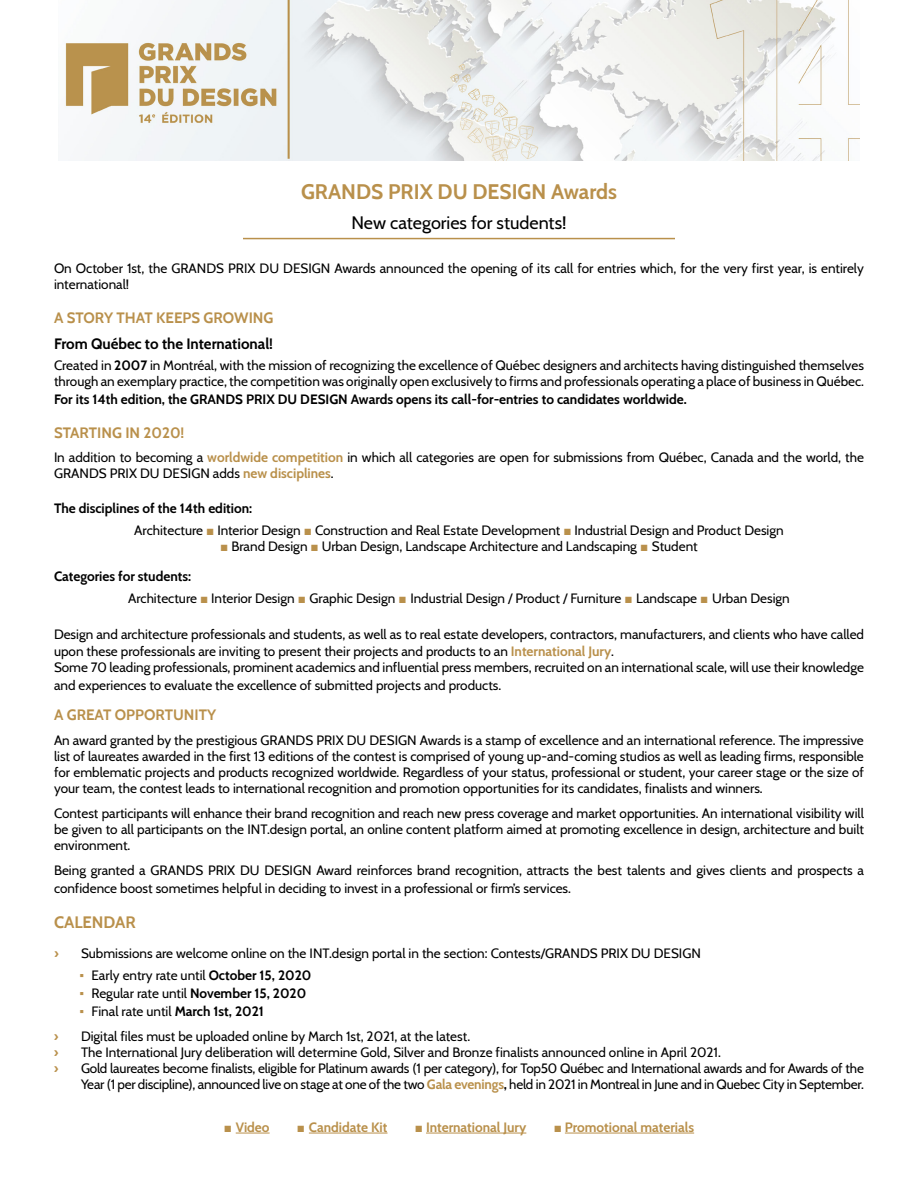
<style>
.page{position:relative;width:918px;height:1188px;background:#fff}
.page>*{position:absolute;margin:0;border:0;box-sizing:border-box;transform-origin:0 0}
.t1{font:700 21px "Cabin";color:#b9904b}
.t2{font:18px "Cabin";color:#000}
.t3{font:700 16.5px "Cabin";color:#b9904b}
.t4{font:700 15px "Cabin";color:#b9904b}
.t5{font:700 15px "Cabin";color:#000}
.t6{font:13.5px/16.2px "Cabin";color:#000}
.t7{font:700 13.5px "Cabin";color:#000}
.t8{font:700 13.5px "Cabin";color:#b9904b}
.s1{font-weight:700}
.s2{font-weight:700;color:#b9904b}
.s3{font-family:"Arial";color:#b9904b}
.s4{font-family:"Arial";font-weight:400}
.s5{font-family:"Arial"}
</style>
<div class="page">
<img style="left:65px;top:0;width:795px;height:160px">
<hr style="left:243px;top:238px;width:432px;height:1px;background:#b9904b">
<hr style="left:236px;top:1133px;width:34px;height:1px;background:#b9904b">
<hr style="left:309px;top:1133px;width:79px;height:1px;background:#b9904b">
<hr style="left:426px;top:1133px;width:100px;height:1px;background:#b9904b">
<hr style="left:565px;top:1133px;width:129px;height:1px;background:#b9904b">
<h1 class="t1" style="left:301px;top:175px;width:317px">GRANDS PRIX DU DESIGN Awards</h1>
<h2 class="t2" style="left:351px;top:209px;width:217px">New categories for students!</h2>
<p class="t6" style="left:54px;top:260px;width:811px">On October 1st, the GRANDS PRIX DU DESIGN Awards announced the opening of its call for entries which, for the very first year, is entirely international!</p>
<p class="t4" style="left:54px;top:306px;width:221px">A STORY THAT KEEPS GROWING</p>
<p class="t5" style="left:54px;top:332px;width:221px">From Québec to the International!</p>
<p class="t6" style="left:54px;top:356px;width:812px">Created in <span class="s1">2007</span> in Montréal, with the mission of recognizing the excellence of Québec designers and architects having distinguished themselves through an exemplary practice, the competition was originally open exclusively to firms and professionals operating a place of business in Québec.</p>
<p class="t7" style="left:54px;top:389px;width:634px">For its 14th edition, the GRANDS PRIX DU DESIGN Awards opens its call-for-entries to candidates worldwide.</p>
<p class="t4" style="left:54px;top:420px;width:132px">STARTING IN 2020!</p>
<p class="t6" style="left:54px;top:449px;width:811px">In addition to becoming a <span class="s2">worldwide competition</span> in which all categories are open for submissions from Québec, Canada and the world, the<br>GRANDS PRIX DU DESIGN adds <span class="s2">new disciplines</span>.</p>
<p class="t6" style="left:134px;top:496px;width:651px;line-height:22.2px;text-indent:-80px"><span class="s1">The disciplines of the 14th edition:<br></span>Architecture <span class="s3">■</span> Interior Design <span class="s3">■</span> Construction and Real Estate Development <span class="s3">■</span> Industrial Design and Product Design</p>
<p class="t6" style="left:220px;top:538px;width:479px"><span class="s3">■</span> Brand Design <span class="s3">■</span> Urban Design, Landscape Architecture and Landscaping <span class="s3">■</span> Student</p>
<p class="t6" style="left:128px;top:564px;width:663px;line-height:22.2px;text-indent:-74px"><span class="s1">Categories for students:<br></span>Architecture <span class="s3">■</span> Interior Design <span class="s3">■</span> Graphic Design <span class="s3">■</span> Industrial Design / Product / Furniture <span class="s3">■</span> Landscape <span class="s3">■</span> Urban Design</p>
<p class="t6" style="left:54px;top:626px;width:812px">Design and architecture professionals and students, as well as to real estate developers, contractors, manufacturers, and clients who have called upon these professionals are inviting to present their projects and products to an <span class="s2">International Jury</span>.<br>Some 70 leading professionals, prominent academics and influential press members, recruited on an international scale, will use their knowledge</p>
<p class="t6" style="left:54px;top:676px;width:449px">and experiences to evaluate the excellence of submitted projects and products.</p>
<p class="t4" style="left:54px;top:703px;width:164px">A GREAT OPPORTUNITY</p>
<p class="t6" style="left:54px;top:731px;width:812px;text-align:justify">An award granted by the prestigious GRANDS PRIX DU DESIGN Awards is a stamp of excellence and an international reference. The impressive list of laureates awarded in the first 13 editions of the contest is comprised of young up-and-coming studios as well as leading firms, responsible for emblematic projects and products recognized worldwide. Regardless of your status, professional or student, your career stage or the size of your team, the contest leads to international recognition and promotion opportunities for its candidates, finalists and winners.</p>
<p class="t6" style="left:54px;top:804px;width:812px;text-align:justify">Contest participants will enhance their brand recognition and reach new press coverage and market opportunities. An international visibility will be given to all participants on the INT.design portal, an online content platform aimed at promoting excellence in design, architecture and built environment.</p>
<p class="t6" style="left:54px;top:860px;width:812px;line-height:18px">Being granted a GRANDS PRIX DU DESIGN Award reinforces brand recognition, attracts the best talents and gives clients and prospects a confidence boost sometimes helpful in deciding to invest in a professional or firm’s services.</p>
<p class="t3" style="left:54px;top:909px;width:83px">CALENDAR</p>
<p class="t8" style="left:54px;top:942px;width:6px">›</p>
<p class="t6" style="left:81px;top:944px;width:621px">Submissions are welcome online on the INT.design portal in the section: Contests/GRANDS PRIX DU DESIGN</p>
<p class="t6" style="left:80px;top:966px;width:233px"><span class="s3">▪</span> Early entry rate until <span class="s1">October 15, 2020</span></p>
<p class="t6" style="left:80px;top:984px;width:228px"><span class="s3">▪</span> Regular rate until <span class="s1">November 15, 2020</span></p>
<p class="t6" style="left:80px;top:1002px;width:186px"><span class="s3">▪</span> Final rate until <span class="s1">March 1st, 2021</span></p>
<p class="t8" style="left:54px;top:1025px;width:6px">›</p>
<p class="t6" style="left:81px;top:1027px;width:391px">Digital files must be uploaded online by March 1st, 2021, at the latest.</p>
<p class="t8" style="left:54px;top:1041px;width:6px">›</p>
<p class="t6" style="left:81px;top:1043px;width:641px">The International Jury deliberation will determine Gold, Silver and Bronze finalists announced online in April 2021.</p>
<p class="t8" style="left:54px;top:1058px;width:6px">›</p>
<p class="t6" style="left:81px;top:1059px;width:785px">Gold laureates become finalists, eligible for Platinum awards (1 per category), for Top50 Québec and International awards and for Awards of the<br>Year (1 per discipline), announced live on stage at one of the two <span class="s2">Gala evenings</span><span class="s1">,</span> held in 2021 in Montreal in June and in Quebec City in September.</p>
<p class="t8" style="left:224px;top:1117px;width:47px"><span class="s4">■</span> Video</p>
<p class="t8" style="left:297px;top:1117px;width:92px"><span class="s5">■</span> Candidate Kit</p>
<p class="t8" style="left:415px;top:1117px;width:113px"><span class="s5">■</span> International Jury</p>
<p class="t8" style="left:554px;top:1117px;width:142px"><span class="s5">■</span> Promotional materials</p>
</div>
